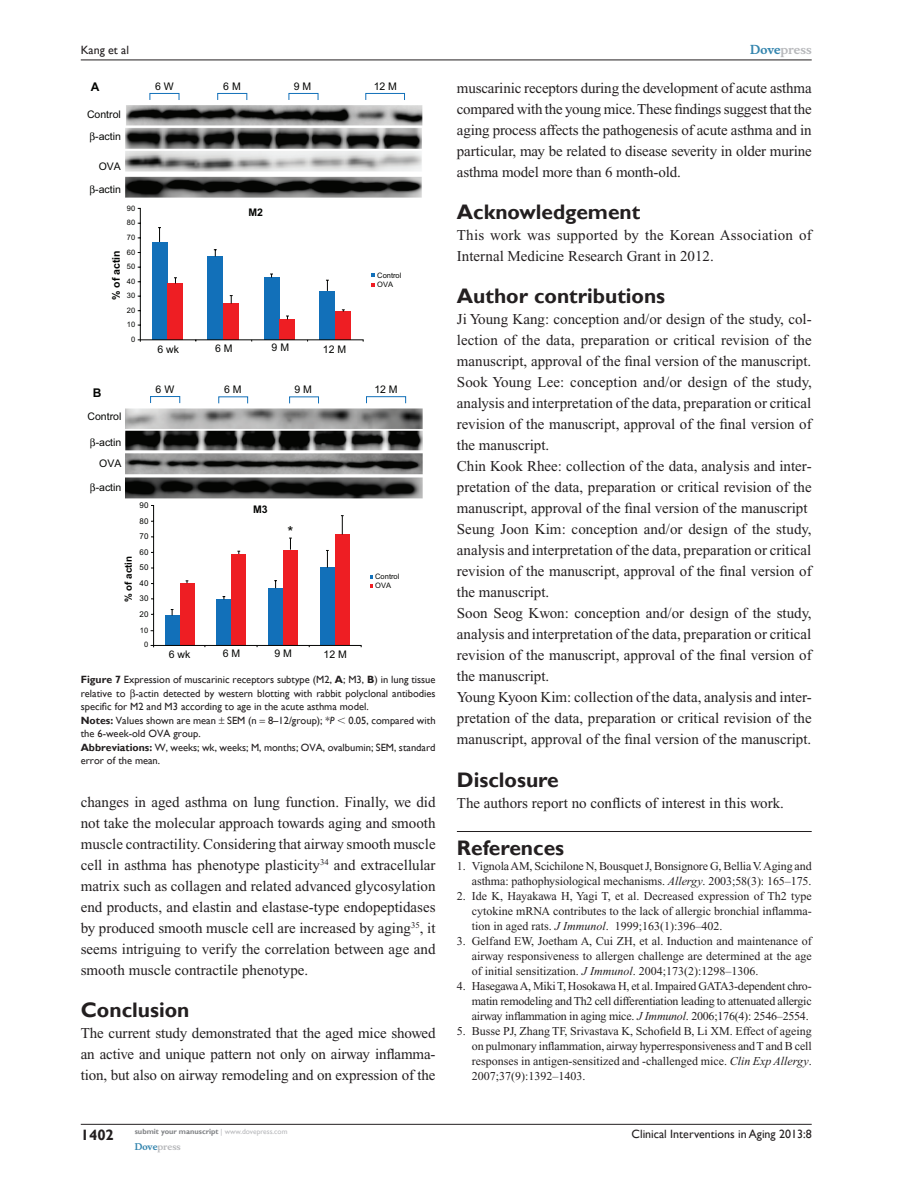
<style>
.page{position:relative;width:918px;height:1188px;background:#fff}
.page>*{position:absolute;margin:0;border:0;box-sizing:border-box;transform-origin:0 0}
.RefH{font:700 21px "Gill Sans";color:#231f20}
.TxF{font:15px/21px "Times New Roman";color:#231f20;text-align:justify}
.Tx{font:15px/21px "Times New Roman";color:#231f20;text-align:justify}
.t1{font:700 15px "Gill Sans";color:#231f20}
.t2{font:15px "Arial";color:#040503}
.RefNL1{font:12px/15px "Times New Roman";letter-spacing:-.005em;color:#231f20;text-align:justify}
.t3{font:12px "Gill Sans";color:#231f20}
.t4{font:700 12px "Musee";color:#b8b9bc}
.t5{font:700 12px "Arial";color:#040503}
.FC{font:10.5px/13.5px "Gill Sans";color:#231f20;text-align:justify}
.FigSNRI{font:10.5px/13.5px "Gill Sans";color:#231f20}
.t6{font:10.5px/21.8px "Arial";color:#040503;text-align:right}
.t7{font:700 10.5px "Arial";color:#040503}
.t8{font:700 9.75px "Arial";color:#040503}
.t9{font:700 9px "Musee";color:#b8b9bc}
.t10{font:7.95px/15.5px "Arial";color:#040503;text-align:justify}
.t11{font:7.5px/14.5px "Arial";color:#040503}
.t12{font:700 7.5px "Gill Sans";color:#808285}
.s1{font-weight:700}
.s2{font-style:italic}
.s3{font-family:"Mathematical Pi One"}
.s4{font-weight:400;color:#b8b9bc}
.s5{color:#3485ae}
</style>
<div class="page">
<hr style="left:81px;top:1124px;width:731px;height:1px;background:#231f20">
<hr style="left:81px;top:60px;width:731px;height:1px;background:#231f20">
<hr style="left:457px;top:831px;width:355px;height:1px;background:#231f20">
<img style="left:126px;top:105px;width:297px;height:92px">
<svg style="left:149px;top:93px;width:256px;height:7px"></svg>
<svg style="left:137px;top:208px;width:227px;height:134px"></svg>
<svg style="left:150px;top:396px;width:256px;height:8px"></svg>
<svg style="left:150px;top:505px;width:212px;height:143px"></svg>
<img style="left:126px;top:408px;width:297px;height:90px">
<p class="t3" style="left:81px;top:43px;width:50px">Kang et al</p>
<p class="t5" style="left:91px;top:80px;width:10px">A</p>
<p class="t6" style="left:155px;top:75px;width:20px">6 W</p>
<p class="t6" style="left:87px;top:103px;width:35px">Control -actin</p>
<p class="t6" style="left:99px;top:155px;width:24px">OVA</p>
<p class="t6" style="left:95px;top:178px;width:27px">-actin</p>
<p class="t6" style="left:223px;top:75px;width:19px">6 M</p>
<p class="t6" style="left:294px;top:75px;width:19px">9 M</p>
<p class="t6" style="left:374px;top:75px;width:25px">12 M</p>
<p class="t11" style="left:127px;top:201px;width:10px;text-align:center">90<br>80<br>70<br>60<br>50<br>40<br>30<br>20<br>10<br>0</p>
<p class="t7" style="left:110px;top:300px;width:51px;rotate:-90deg">% of actin</p>
<p class="t7" style="left:248px;top:206px;width:16px">M2</p>
<p class="t6" style="left:158px;top:338px;width:23px">6 wk</p>
<p class="t6" style="left:215px;top:337px;width:19px">6 M</p>
<p class="t6" style="left:272px;top:337px;width:19px">9 M</p>
<p class="t6" style="left:323px;top:338px;width:25px">12 M</p>
<p class="t11" style="left:377px;top:270px;width:26px;line-height:9.6px">Control<br>OVA</p>
<p class="t5" style="left:93px;top:386px;width:10px">B</p>
<p class="t6" style="left:156px;top:379px;width:20px">6 W</p>
<p class="t6" style="left:88px;top:406px;width:35px">Control</p>
<p class="t6" style="left:96px;top:431px;width:27px">-actin</p>
<p class="t6" style="left:96px;top:477px;width:27px">-actin</p>
<p class="t6" style="left:99px;top:453px;width:24px">OVA</p>
<p class="t6" style="left:224px;top:379px;width:19px">6 M</p>
<p class="t6" style="left:294px;top:379px;width:19px">9 M</p>
<p class="t6" style="left:374px;top:379px;width:25px">12 M</p>
<p class="t10" style="left:140px;top:498px;width:10px">90<br>80<br>70<br>60<br>50<br>40<br>30<br>20</p>
<p class="t11" style="left:140px;top:623px;width:10px;text-align:center">10<br>0</p>
<p class="t8" style="left:123px;top:602px;width:48px;rotate:-90deg">% of actin</p>
<p class="t7" style="left:253px;top:503px;width:16px">M3</p>
<p class="t2" style="left:288px;top:523px;width:7px">*</p>
<p class="t6" style="left:169px;top:644px;width:23px">6 wk</p>
<p class="t6" style="left:223px;top:643px;width:19px">6 M</p>
<p class="t6" style="left:274px;top:642px;width:19px">9 M</p>
<p class="t6" style="left:324px;top:644px;width:25px">12 M</p>
<p class="t11" style="left:375px;top:571px;width:26px;line-height:9.6px">Control<br>OVA</p>
<p class="FC" style="left:81px;top:673px;width:356px"><span class="s1">Figure 7</span> Expression of muscarinic receptors subtype (M2, <span class="s1">A</span>; M3, <span class="s1">B</span>) in lung tissue relative to -actin detected by western blotting with rabbit polyclonal antibodies specific for M2 and M3 according to age in the acute asthma model.</p>
<p class="FigSNRI" style="left:81px;top:714px;width:356px"><span class="s1">Notes:</span> Values shown are mean SEM (n 8–12/group); *<span class="s2">P</span> <span class="s3">,</span> 0.05, compared with the 6-week-old OVA group.</p>
<p class="FigSNRI" style="left:81px;top:741px;width:356px"><span class="s1">Abbreviations:</span> W, weeks; wk, weeks; M, months; OVA, ovalbumin; SEM, standard error of the mean.</p>
<p class="Tx" style="left:81px;top:791px;width:356px">changes in aged asthma on lung function. Finally, we did not take the molecular approach towards aging and smooth muscle contractility. Considering that airway smooth muscle cell in asthma has phenotype plasticity<sup>34</sup> and extracellular matrix such as collagen and related advanced glycosylation end products, and elastin and elastase-type endopeptidases by produced smooth muscle cell are increased by aging<sup>35</sup>, it seems intriguing to verify the correlation between age and smooth muscle contractile phenotype.</p>
<h1 class="RefH" style="left:81px;top:997px;width:110px">Conclusion</h1>
<p class="TxF" style="left:81px;top:1022px;width:356px">The current study demonstrated that the aged mice showed an active and unique pattern not only on airway inflamma&shy;tion, but also on airway remodeling and on expression of the</p>
<p class="t1" style="left:81px;top:1126px;width:35px">1402</p>
<p class="t12" style="left:135px;top:1127px;width:154px">submit your manuscript <span class="s4">| www.dovepress.com</span></p>
<p class="t9" style="left:135px;top:1141px;width:48px"><span class="s5">Dove</span>press</p>
<p class="t4" style="left:750px;top:43px;width:63px"><span class="s5">Dove</span>press</p>
<p class="TxF" style="left:457px;top:77px;width:356px">muscarinic receptors during the development of acute asthma compared with the young mice. These findings suggest that the aging process affects the pathogenesis of acute asthma and in particular, may be related to disease severity in older murine asthma model more than 6 month-old.</p>
<h1 class="RefH" style="left:457px;top:199px;width:185px">Acknowledgement</h1>
<p class="TxF" style="left:457px;top:224px;width:356px">This work was supported by the Korean Association of<br>Internal Medicine Research Grant in 2012.</p>
<h1 class="RefH" style="left:457px;top:283px;width:210px">Author contributions</h1>
<p class="TxF" style="left:457px;top:308px;width:356px">Ji Young Kang: conception and/or design of the study, col&shy;lection of the data, preparation or critical revision of the manuscript, approval of the final version of the manuscript.</p>
<p class="TxF" style="left:457px;top:371px;width:357px">Sook Young Lee: conception and/or design of the study, analysis and interpretation of the data, preparation or critical revision of the manuscript, approval of the final version of the manuscript.</p>
<p class="TxF" style="left:457px;top:455px;width:356px">Chin Kook Rhee: collection of the data, analysis and inter&shy;pretation of the data, preparation or critical revision of the manuscript, approval of the final version of the manuscript</p>
<p class="TxF" style="left:457px;top:518px;width:356px">Seung Joon Kim: conception and/or design of the study, analysis and interpretation of the data, preparation or critical revision of the manuscript, approval of the final version of the manuscript.</p>
<p class="TxF" style="left:457px;top:602px;width:356px">Soon Seog Kwon: conception and/or design of the study, analysis and interpretation of the data, preparation or critical revision of the manuscript, approval of the final version of the manuscript.</p>
<p class="TxF" style="left:457px;top:686px;width:356px">Young Kyoon Kim: collection of the data, analysis and inter&shy;pretation of the data, preparation or critical revision of the manuscript, approval of the final version of the manuscript.</p>
<h1 class="RefH" style="left:457px;top:767px;width:103px">Disclosure</h1>
<p class="TxF" style="left:457px;top:793px;width:329px">The authors report no conflicts of interest in this work.</p>
<p class="RefH" style="left:457px;top:835px;width:109px">References</p>
<p class="RefNL1" style="left:457px;top:858px;width:356px;text-align:right">1. Vignola AM, Scichilone N, Bousquet J, Bonsignore G, Bellia V. Aging and asthma: pathophysiological mechanisms. <span class="s2">Allergy</span>. 2003;58(3): 165–175.</p>
<p class="RefNL1" style="left:472px;top:888px;width:341px;text-indent:-15px">2. Ide K, Hayakawa H, Yagi T, et al. Decreased expression of Th2 type cytokine mRNA contributes to the lack of allergic bronchial inflamma&shy;tion in aged rats. <span class="s2">J Immunol</span>. 1999;163(1):396–402.</p>
<p class="RefNL1" style="left:472px;top:933px;width:341px;text-indent:-15px">3. Gelfand EW, Joetham A, Cui ZH, et al. Induction and maintenance of airway responsiveness to allergen challenge are determined at the age of initial sensitization. <span class="s2">J Immunol</span>. 2004;173(2):1298–1306.</p>
<p class="RefNL1" style="left:472px;top:978px;width:341px;text-indent:-15px">4. Hasegawa A, Miki T, Hosokawa H, et al. Impaired GATA3-dependent chro&shy;matin remodeling and Th2 cell differentiation leading to attenuated allergic airway inflammation in aging mice. <span class="s2">J Immunol</span>. 2006;176(4): 2546–2554.</p>
<p class="RefNL1" style="left:472px;top:1023px;width:341px;text-indent:-15px">5. Busse PJ, Zhang TF, Srivastava K, Schofield B, Li XM. Effect of ageing on pulmonary inflammation, airway hyperresponsiveness and T and B cell responses in antigen-sensitized and -challenged mice. <span class="s2">Clin Exp Allergy</span>.<br>2007;37(9):1392–1403.</p>
<p class="t3" style="left:632px;top:1127px;width:182px">Clinical Interventions in Aging 2013:8</p>
</div>
